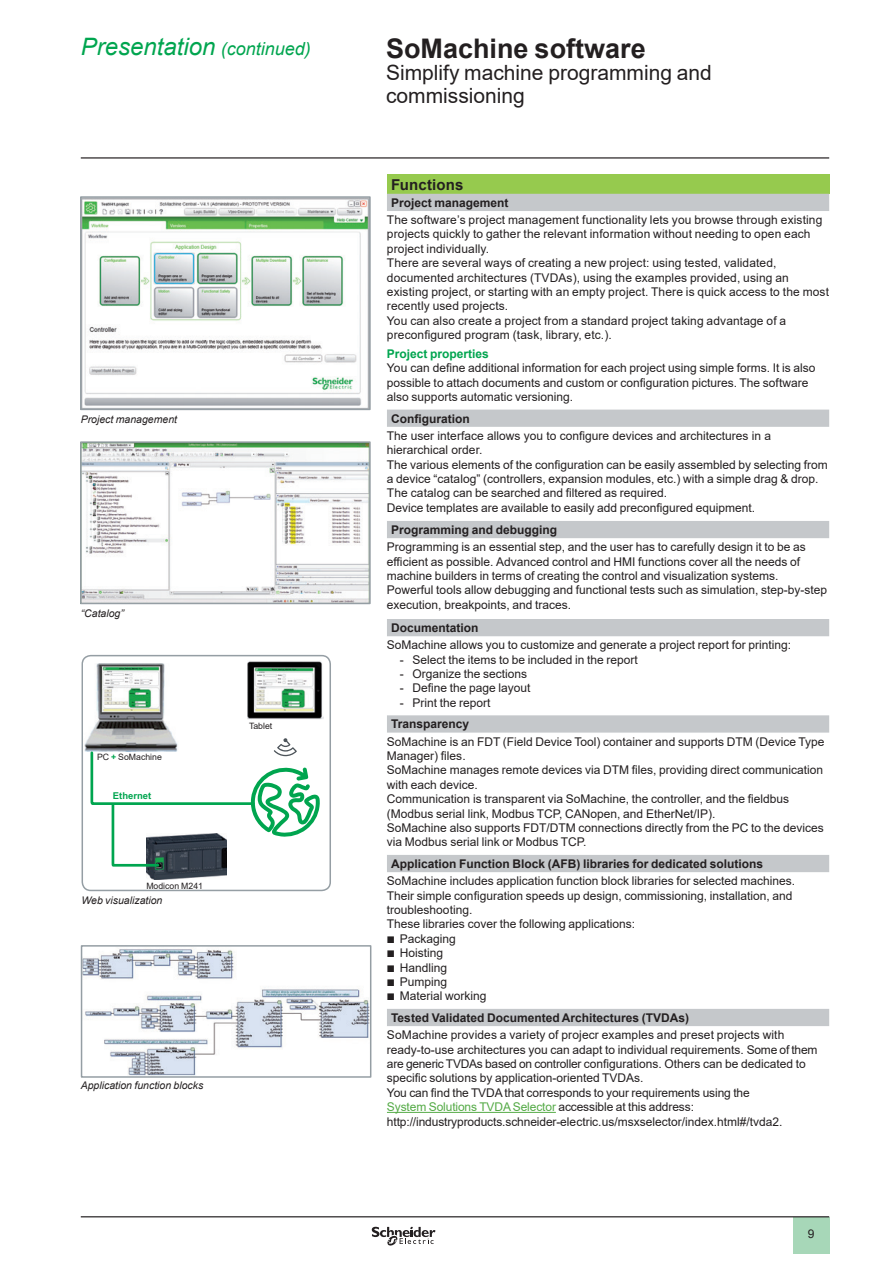
<style>
.page{position:relative;width:893px;height:1263px;background:#fff}
.page>*{position:absolute;margin:0;border:0;box-sizing:border-box;transform-origin:0 0}
._0_TitleLev1{font:700 27px "Arial";color:#231f20}
._0_TitleLev1-2{font:italic 24px "Arial";color:#00a54f}
._0_TitleLev2{font:21px/22.5px "Arial";color:#231f20}
._1_Section_3__10{font:700 15px "Arial";letter-spacing:.01em;color:#231f20}
._1_Text__8{font:12px/14.4px "Arial";color:#231f20}
._1_Section_4__8{font:700 12px "Arial";color:#231f20}
._1_Section_4__8-2{font:700 12px "Arial";color:#00a54f}
._1_Legend__7{font:italic 10.5px "Arial";color:#231f20}
._1_Legend___Nota__7{font:italic 10.5px "Arial";color:#231f20}
.t1{font:700 9.45px "Arial";color:#00a54f}
._1_Legend__6{font:8.7px "Arial";color:#231f20}
.s1{font-size:18px}
.s2{font-weight:700;color:#00a54f}
.s3{font-family:"Graph Schneider"}
.s4{color:#54aa46}
</style>
<div class="page">
<hr style="left:81px;top:157px;width:748px;height:2px;background:#231f20">
<div style="left:793px;top:1217px;width:36px;height:37px;background:#a7d7b8"></div>
<hr style="left:81px;top:1216px;width:748px;height:1px;background:#231f20">
<svg style="left:372px;top:1226px;width:63px;height:20px"></svg>
<div style="left:82px;top:655px;width:249px;height:236px;border:2px solid #959ea4;border-radius:9px"></div>
<img style="left:146px;top:868px;width:81px;height:12px">
<img style="left:247px;top:661px;width:77px;height:59px">
<img style="left:83px;top:663px;width:91px;height:88px">
<svg style="left:89px;top:738px;width:231px;height:130px"></svg>
<div style="left:387px;top:174px;width:442px;height:20px;background:#96ca4e"></div>
<svg style="left:387px;top:194px;width:442px;height:832px"></svg>
<hr style="left:387px;top:1112px;width:169px;height:1px;background:#54aa46">
<img style="left:84px;top:948px;width:284px;height:127px">
<div style="left:81px;top:945px;width:290px;height:133px;border:2px solid #959ea4"></div>
<img style="left:83px;top:444px;width:285px;height:157px">
<div style="left:80px;top:441px;width:291px;height:163px;border:2px solid #959ea4"></div>
<img style="left:83px;top:199px;width:285px;height:208px">
<div style="left:80px;top:196px;width:291px;height:214px;border:2px solid #959ea4"></div>
<p class="_0_TitleLev1-2" style="left:81px;top:31px;width:232px">Presentation <span class="s1">(continued)</span></p>
<p class="_0_TitleLev1" style="left:386px;top:29px;width:261px">SoMachine software</p>
<p class="_0_TitleLev2" style="left:386px;top:61px;width:327px">Simplify machine programming and commissioning</p>
<p class="_1_Legend__7" style="left:81px;top:412px;width:98px">Project management</p>
<p class="_1_Legend__7" style="left:81px;top:607px;width:45px">“Catalog”</p>
<p class="_1_Legend__6" style="left:97px;top:751px;width:66px">PC <span class="s2">+</span> SoMachine</p>
<p class="t1" style="left:113px;top:789px;width:40px">Ethernet</p>
<p class="_1_Legend__6" style="left:146px;top:879px;width:58px">Modicon M241</p>
<p class="_1_Legend___Nota__7" style="left:82px;top:893px;width:82px">Web visualization</p>
<p class="_1_Legend__6" style="left:249px;top:720px;width:25px">Tablet</p>
<p class="_1_Legend__7" style="left:81px;top:1078px;width:124px">Application function blocks</p>
<p class="_1_Section_3__10" style="left:391px;top:174px;width:74px">Functions</p>
<p class="_1_Section_4__8" style="left:391px;top:194px;width:119px">Project management</p>
<p class="_1_Text__8" style="left:387px;top:212px;width:437px">The software’s project management functionality lets you browse through existing projects quickly to gather the relevant information without needing to open each project individually.</p>
<p class="_1_Text__8" style="left:387px;top:256px;width:444px">There are several ways of creating a new project: using tested, validated, documented architectures (TVDAs), using the examples provided, using an existing project, or starting with an empty project. There is quick access to the most recently used projects.</p>
<p class="_1_Text__8" style="left:387px;top:313px;width:401px">You can also create a project from a standard project taking advantage of a preconfigured program (task, library, etc.).</p>
<p class="_1_Section_4__8-2" style="left:387px;top:345px;width:104px">Project properties</p>
<p class="_1_Text__8" style="left:387px;top:361px;width:430px">You can define additional information for each project using simple forms. It is also possible to attach documents and custom or configuration pictures. The software also supports automatic versioning.</p>
<p class="_1_Section_4__8" style="left:391px;top:410px;width:80px">Configuration</p>
<p class="_1_Text__8" style="left:387px;top:428px;width:386px">The user interface allows you to configure devices and architectures in a hierarchical order.</p>
<p class="_1_Text__8" style="left:387px;top:457px;width:442px">The various elements of the configuration can be easily assembled by selecting from a device “catalog” (controllers, expansion modules, etc.) with a simple drag &amp; drop.</p>
<p class="_1_Text__8" style="left:387px;top:486px;width:282px">The catalog can be searched and filtered as required.</p>
<p class="_1_Text__8" style="left:387px;top:500px;width:370px">Device templates are available to easily add preconfigured equipment.</p>
<p class="_1_Section_4__8" style="left:391px;top:521px;width:168px">Programming and debugging</p>
<p class="_1_Text__8" style="left:387px;top:540px;width:420px">Programming is an essential step, and the user has to carefully design it to be as efficient as possible. Advanced control and HMI functions cover all the needs of machine builders in terms of creating the control and visualization systems.</p>
<p class="_1_Text__8" style="left:387px;top:583px;width:442px">Powerful tools allow debugging and functional tests such as simulation, step-by-step execution, breakpoints, and traces.</p>
<p class="_1_Section_4__8" style="left:391px;top:619px;width:89px">Documentation</p>
<p class="_1_Text__8" style="left:387px;top:638px;width:406px">SoMachine allows you to customize and generate a project report for printing:</p>
<p class="_1_Text__8" style="left:400px;top:652px;width:240px">- Select the items to be included in the report</p>
<p class="_1_Text__8" style="left:400px;top:666px;width:129px">- Organize the sections</p>
<p class="_1_Text__8" style="left:400px;top:681px;width:132px">- Define the page layout</p>
<p class="_1_Text__8" style="left:400px;top:695px;width:92px">- Print the report</p>
<p class="_1_Section_4__8" style="left:391px;top:716px;width:80px">Transparency</p>
<p class="_1_Text__8" style="left:387px;top:734px;width:439px">SoMachine is an FDT (Field Device Tool) container and supports DTM (Device Type<br>Manager) files.</p>
<p class="_1_Text__8" style="left:387px;top:763px;width:438px">SoMachine manages remote devices via DTM files, providing direct communication with each device.</p>
<p class="_1_Text__8" style="left:387px;top:792px;width:404px">Communication is transparent via SoMachine, the controller, and the fieldbus (Modbus serial link, Modbus TCP, CANopen, and EtherNet/IP).</p>
<p class="_1_Text__8" style="left:387px;top:820px;width:438px">SoMachine also supports FDT/DTM connections directly from the PC to the devices via Modbus serial link or Modbus TCP.</p>
<p class="_1_Section_4__8" style="left:391px;top:855px;width:374px">Application Function Block (AFB) libraries for dedicated solutions</p>
<p class="_1_Text__8" style="left:387px;top:874px;width:410px">SoMachine includes application function block libraries for selected machines.<br>Their simple configuration speeds up design, commissioning, installation, and troubleshooting.</p>
<p class="_1_Text__8" style="left:387px;top:917px;width:250px">These libraries cover the following applications:</p>
<p class="_1_Text__8" style="left:387px;top:931px;width:70px"><span class="s3">b</span> Packaging</p>
<p class="_1_Text__8" style="left:387px;top:946px;width:58px"><span class="s3">b</span> Hoisting</p>
<p class="_1_Text__8" style="left:387px;top:960px;width:62px"><span class="s3">b</span> Handling</p>
<p class="_1_Text__8" style="left:387px;top:974px;width:62px"><span class="s3">b</span> Pumping</p>
<p class="_1_Text__8" style="left:387px;top:989px;width:101px"><span class="s3">b</span> Material working</p>
<p class="_1_Section_4__8" style="left:391px;top:1009px;width:300px">Tested Validated Documented Architectures (TVDAs)</p>
<p class="_1_Text__8" style="left:387px;top:1027px;width:432px">SoMachine provides a variety of projecr examples and preset projects with ready-to-use architectures you can adapt to individual requirements. Some of them are generic TVDAs based on controller configurations. Others can be dedicated to specific solutions by application-oriented TVDAs.</p>
<p class="_1_Text__8" style="left:387px;top:1085px;width:397px">You can find the TVDA that corresponds to your requirements using the<br><span class="s4">System Solutions TVDA Selector</span> accessible at this address: http://industryproducts.schneider-electric.us/msxselector/index.html#/tvda2.</p>
<p class="_1_Text__8" style="left:808px;top:1226px;width:8px">9</p>
</div>
